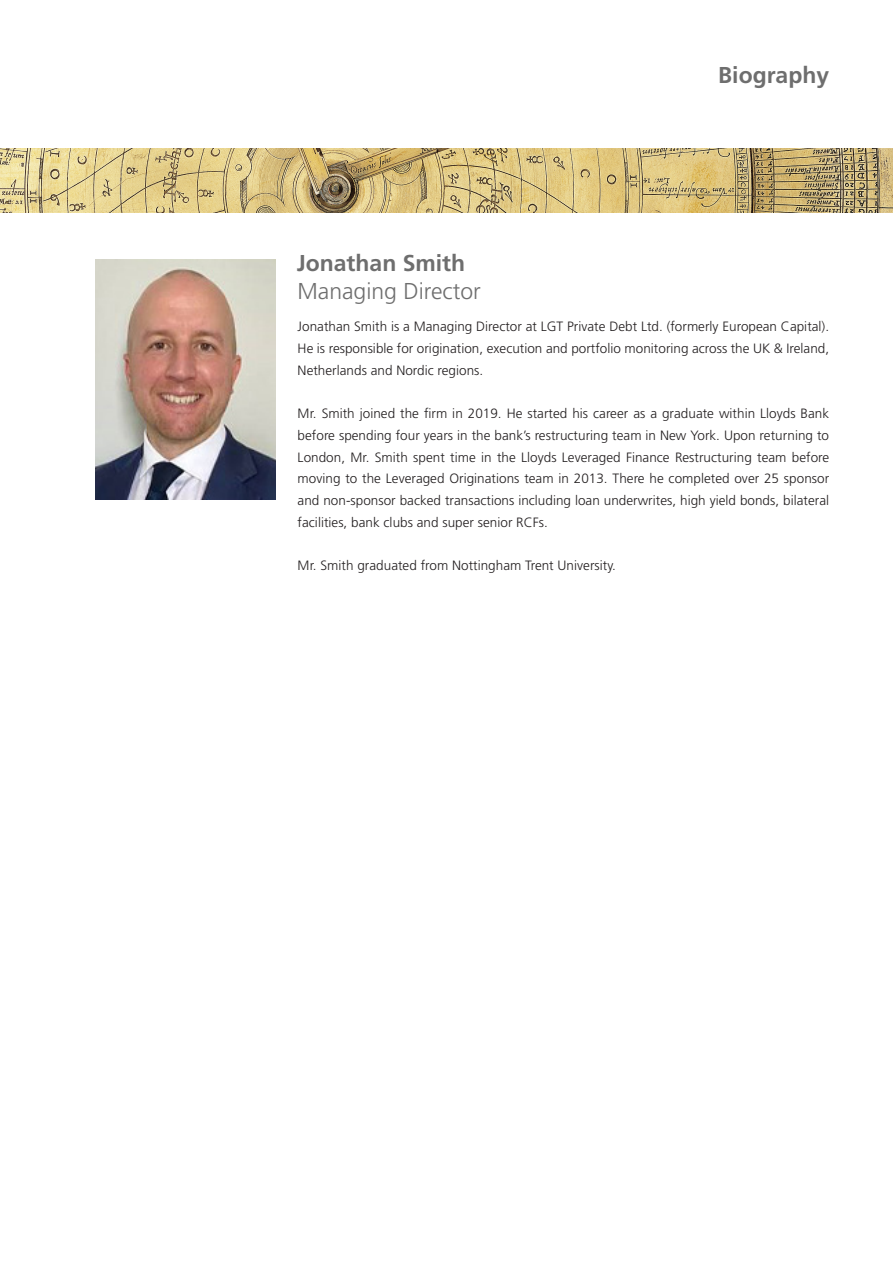
<style>
.page{position:relative;width:893px;height:1263px;background:#fff}
.page>*{position:absolute;margin:0;border:0;box-sizing:border-box;transform-origin:0 0}
.Header_1{font:700 22.95px "Frutiger LT Std";color:#6e6e6e}
.Header_2{font:300 22.95px "Frutiger LT Std";color:#6e6e6e}
.Fliesstext{font:300 13.5px/21.8px "Frutiger LT Std";color:#231f20;text-align:justify}
</style>
<div class="page">
<img style="left:0;top:149px;width:893px;height:64px">
<img style="left:96px;top:259px;width:180px;height:240px">
<p class="Header_1" style="left:297px;top:250px;width:170px">Jonathan Smith</p>
<p class="Header_2" style="left:298px;top:278px;width:185px">Managing Director</p>
<p class="Header_1" style="left:718px;top:62px;width:112px">Biography</p>
<p class="Fliesstext" style="left:298px;top:316px;width:533px">Jonathan Smith is a Managing Director at LGT Private Debt Ltd. (formerly European Capital).<br>He is responsible for origination, execution and portfolio monitoring across the UK &amp; Ireland, Netherlands and Nordic regions.</p>
<p class="Fliesstext" style="left:298px;top:403px;width:533px">Mr. Smith joined the firm in 2019. He started his career as a graduate within Lloyds Bank before spending four years in the bank’s restructuring team in New York. Upon returning to London, Mr. Smith spent time in the Lloyds Leveraged Finance Restructuring team before moving to the Leveraged Originations team in 2013. There he completed over 25 sponsor and non-sponsor backed transactions including loan underwrites, high yield bonds, bilateral facilities, bank clubs and super senior RCFs.</p>
<p class="Fliesstext" style="left:298px;top:555px;width:320px">Mr. Smith graduated from Nottingham Trent University.</p>
</div>
